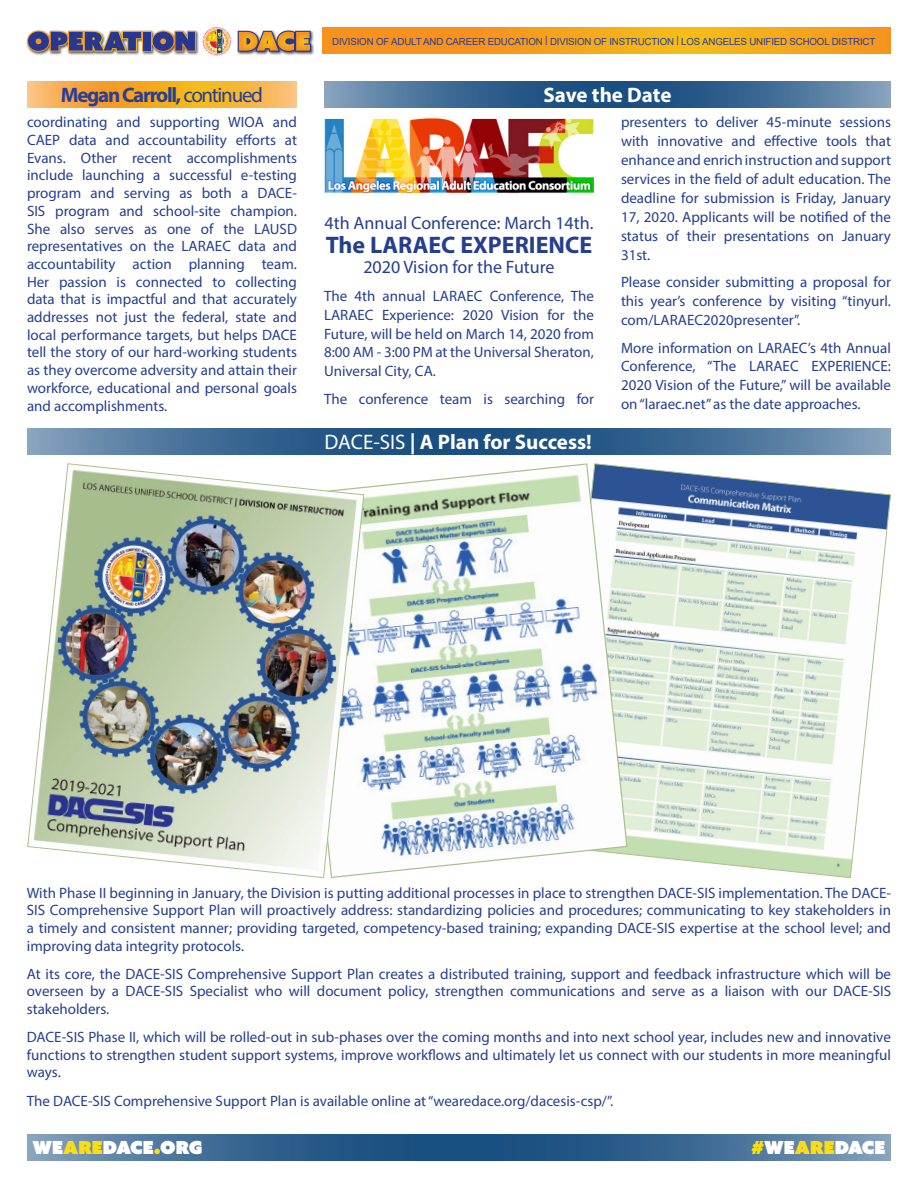
<style>
.page{position:relative;width:918px;height:1188px;background:#fff}
.page>*{position:absolute;margin:0;border:0;box-sizing:border-box;transform-origin:0 0}
.t1{font:700 24px "Myriad Pro";color:#253f8e}
.t2{font:700 21px "Myriad Pro";color:#fff}
.t3{font:700 21px "Myriad Pro";letter-spacing:-.06em;color:#2a3f92}
.t4{font:18px "Myriad Pro";color:#253f8e}
.t5{font:18px "Azo Sans Uber";color:#fff}
.t6{font:15px/17.7px "Myriad Pro";color:#253f8e;text-align:justify}
.t7{font:9.75px "Arial";letter-spacing:-.02em;color:#2b3d92}
.s1{font-weight:400}
.s2{color:#fbdd14}
</style>
<div class="page">
<svg style="left:27px;top:81px;width:270px;height:27px;background:#f6b03c"></svg>
<svg style="left:27px;top:1134px;width:864px;height:27px;background:#3f6c95"></svg>
<svg style="left:324px;top:81px;width:567px;height:27px;background:#3f6c95"></svg>
<div style="left:237px;top:29px;width:77px;height:27px;background:#231f20;opacity:.75"></div>
<svg style="left:238px;top:31px;width:73px;height:21px;background:#be8847"></svg>
<div style="left:26px;top:29px;width:173px;height:27px;background:#231f20;opacity:.75"></div>
<svg style="left:27px;top:31px;width:169px;height:21px;background:#69617d"></svg>
<svg style="left:203px;top:27px;width:28px;height:28px"></svg>
<svg style="left:323px;top:27px;width:568px;height:27px;background:#f5a21b"></svg>
<img style="left:324px;top:118px;width:270px;height:77px">
<svg style="left:628px;top:466px;width:263px;height:413px"></svg>
<svg style="left:27px;top:428px;width:864px;height:27px;background:#3f6c95"></svg>
<svg style="left:365px;top:463px;width:263px;height:412px"></svg>
<img style="left:27px;top:463px;width:338px;height:416px">
<p class="t7" style="left:332px;top:34px;width:545px">DIVISION OF ADULT AND CAREER EDUCATION | DIVISION OF INSTRUCTION | LOS ANGELES UNIFIED SCHOOL DISTRICT</p>
<p class="t3" style="left:61px;top:81px;width:204px">Megan Carroll, <span class="s1">continued</span></p>
<p class="t2" style="left:543px;top:81px;width:130px">Save the Date</p>
<p class="t6" style="left:27px;top:113px;width:272px">coordinating and supporting WIOA and CAEP data and accountability efforts at Evans. Other recent accomplishments include launching a successful e-testing program and serving as both a DACE-SIS program and school-site champion.<br>She also serves as one of the LAUSD representatives on the LARAEC data and accountability action planning team.<br>Her passion is connected to collecting data that is impactful and that accurately addresses not just the federal, state and local performance targets, but helps DACE tell the story of our hard-working students as they overcome adversity and attain their workforce, educational and personal goals and accomplishments.</p>
<p class="t4" style="left:325px;top:212px;width:270px">4th Annual Conference: March 14th.</p>
<p class="t1" style="left:326px;top:229px;width:268px">The LARAEC EXPERIENCE</p>
<p class="t4" style="left:363px;top:256px;width:193px">2020 Vision for the Future</p>
<p class="t6" style="left:324px;top:286px;width:272px;line-height:18.9px">The 4th annual LARAEC Conference, The LARAEC Experience: 2020 Vision for the Future, will be held on March 14, 2020 from 8:00 AM - 3:00 PM at the Universal Sheraton, Universal City, CA.</p>
<p class="t6" style="left:324px;top:390px;width:272px">The conference team is searching for</p>
<h2 class="t2" style="left:325px;top:428px;width:269px"><span class="s1">DACE-SIS</span> | A Plan for Success!</h2>
<p class="t6" style="left:621px;top:113px;width:272px;line-height:18.9px">presenters to deliver 45-minute sessions with innovative and effective tools that enhance and enrich instruction and support services in the field of adult education. The deadline for submission is Friday, January 17, 2020. Applicants will be notified of the status of their presentations on January 31st.</p>
<p class="t6" style="left:621px;top:272px;width:272px;line-height:18.9px">Please consider submitting a proposal for this year’s conference by visiting “tinyurl. com/LARAEC2020presenter”.</p>
<p class="t6" style="left:621px;top:338px;width:271px;line-height:18.9px">More information on LARAEC’s 4th Annual Conference, “The LARAEC EXPERIENCE:<br>2020 Vision of the Future,” will be available on “laraec.net” as the date approaches.</p>
<p class="t6" style="left:27px;top:884px;width:866px">With Phase II beginning in January, the Division is putting additional processes in place to strengthen DACE-SIS implementation. The DACE-SIS Comprehensive Support Plan will proactively address: standardizing policies and procedures; communicating to key stakeholders in a timely and consistent manner; providing targeted, competency-based training; expanding DACE-SIS expertise at the school level; and improving data integrity protocols.</p>
<p class="t6" style="left:27px;top:965px;width:866px">At its core, the DACE-SIS Comprehensive Support Plan creates a distributed training, support and feedback infrastructure which will be overseen by a DACE-SIS Specialist who will document policy, strengthen communications and serve as a liaison with our DACE-SIS stakeholders.</p>
<p class="t6" style="left:27px;top:1028px;width:866px">DACE-SIS Phase II, which will be rolled-out in sub-phases over the coming months and into next school year, includes new and innovative functions to strengthen student support systems, improve workflows and ultimately let us connect with our students in more meaningful ways.</p>
<p class="t6" style="left:27px;top:1092px;width:588px">The DACE-SIS Comprehensive Support Plan is available online at “wearedace.org/dacesis-csp/”.</p>
<p class="t5" style="left:32px;top:1136px;width:171px">WE<span class="s2">ARE</span>DACE<span class="s2">.</span>ORG</p>
<p class="t5" style="left:752px;top:1136px;width:136px"><span class="s2">#</span>WE<span class="s2">ARE</span>DACE</p>
</div>
